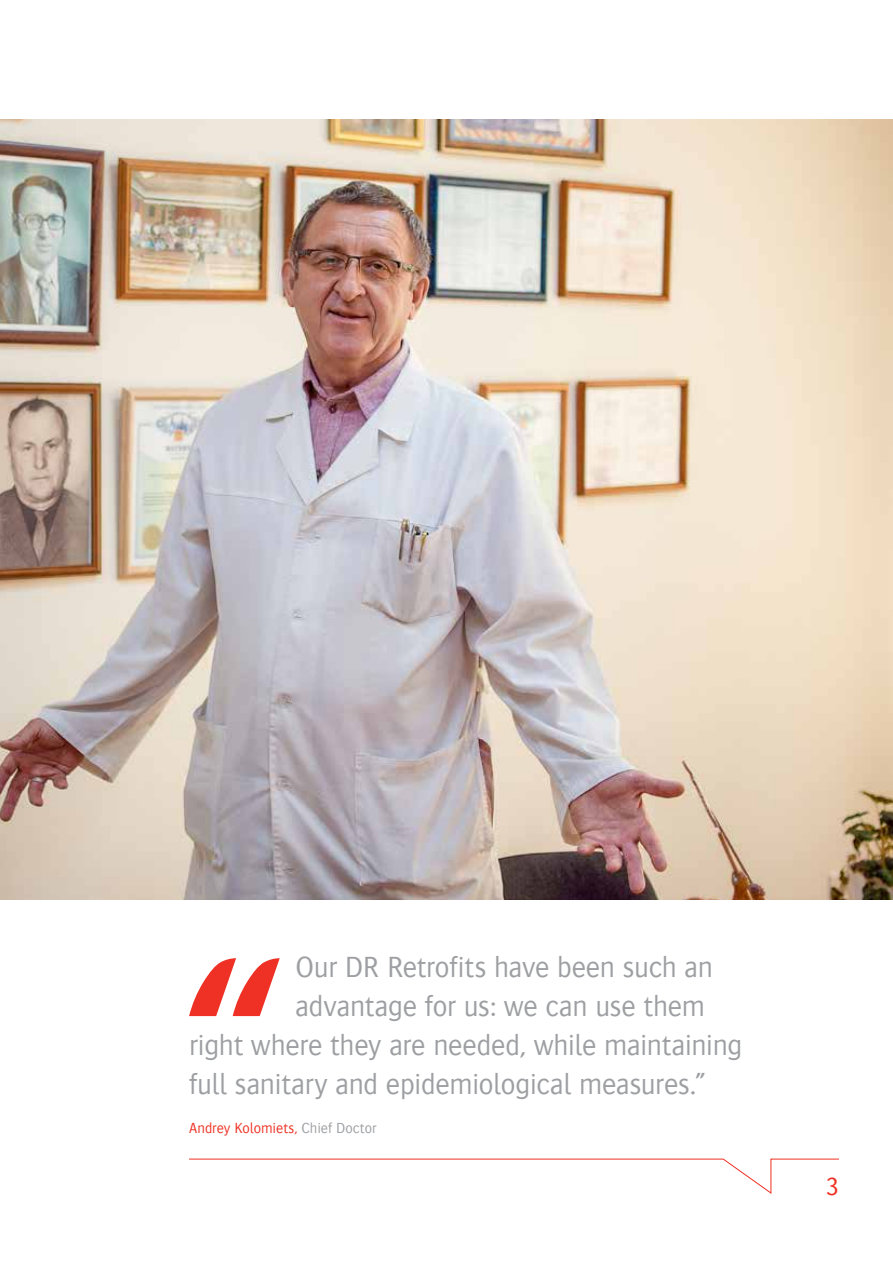
<style>
.page{position:relative;width:893px;height:1263px;background:#fff}
.page>*{position:absolute;margin:0;border:0;box-sizing:border-box;transform-origin:0 0}
.t1{font:300 307.65px "Bosis For Agfa";color:#ee3124}
.t2{font:300 30px "Bosis For Agfa";letter-spacing:-.01em;color:#9d9fa2}
.t3{font:300 25.5px "Bosis For Agfa";color:#ee3124}
.t4{font:300 15px "Bosis For Agfa";color:#ee3124}
.s1{color:#9d9fa2}
</style>
<div class="page">
<img style="left:0;top:119px;width:893px;height:780px">
<svg style="left:189px;top:1158px;width:650px;height:36px"></svg>
<p class="t2" style="left:295px;top:951px;width:419px">Our DR Retrofits have been such an</p>
<p class="t2" style="left:295px;top:990px;width:411px">advantage for us: we can use them</p>
<p class="t2" style="left:189px;top:1029px;width:555px">right where they are needed, while maintaining</p>
<p class="t2" style="left:189px;top:1068px;width:519px">full sanitary and epidemiological measures.”</p>
<p class="t4" style="left:189px;top:1120px;width:189px">Andrey Kolomiets, <span class="s1">Chief Doctor</span></p>
<h1 class="t1" style="left:171px;top:913px;width:126px">“</h1>
<p class="t3" style="left:826px;top:1173px;width:15px">3</p>
</div>
